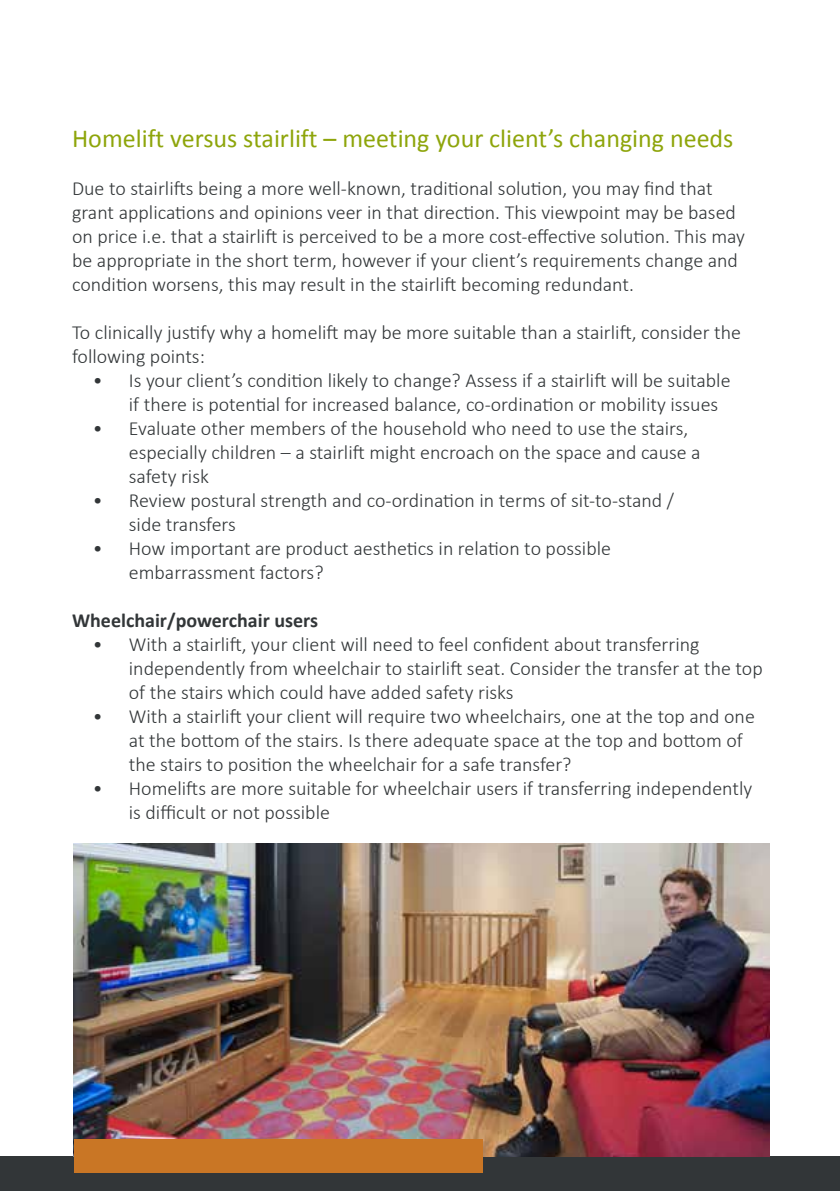
<style>
.page{position:relative;width:840px;height:1191px;background:#fff}
.page>*{position:absolute;margin:0;border:0;box-sizing:border-box;transform-origin:0 0}
.t1{font:26px "Calibri";color:#8ea50b}
.t2{font:300 20px/24px "Calibri";color:#323638}
.t3{font:700 20px "Calibri";color:#323638}
</style>
<div class="page">
<div style="left:0;top:1156px;width:839px;height:35px;background:#323638"></div>
<img style="left:74px;top:843px;width:694px;height:314px">
<div style="left:74px;top:1139px;width:408px;height:34px;background:#c97625"></div>
<h1 class="t1" style="left:72px;top:122px;width:662px">Homelift versus stairlift – meeting your client’s changing needs</h1>
<p class="t2" style="left:72px;top:176px;width:674px">Due to stairlifts being a more well-known, traditional solution, you may find that grant applications and opinions veer in that direction. This viewpoint may be based on price i.e. that a stairlift is perceived to be a more cost-effective solution. This may be appropriate in the short term, however if your client’s requirements change and condition worsens, this may result in the stairlift becoming redundant.</p>
<p class="t2" style="left:72px;top:320px;width:670px">To clinically justify why a homelift may be more suitable than a stairlift, consider the following points:</p>
<p class="t2" style="left:129px;top:368px;width:603px;text-indent:-36px">• Is your client’s condition likely to change? Assess if a stairlift will be suitable if there is potential for increased balance, co-ordination or mobility issues</p>
<p class="t2" style="left:129px;top:416px;width:573px;text-indent:-36px">• Evaluate other members of the household who need to use the stairs, especially children – a stairlift might encroach on the space and cause a safety risk</p>
<p class="t2" style="left:129px;top:488px;width:546px;text-indent:-36px">• Review postural strength and co-ordination in terms of sit-to-stand / side transfers</p>
<p class="t2" style="left:129px;top:536px;width:483px;text-indent:-36px">• How important are product aesthetics in relation to possible embarrassment factors?</p>
<p class="t3" style="left:72px;top:607px;width:247px">Wheelchair/powerchair users</p>
<p class="t2" style="left:129px;top:632px;width:635px;text-indent:-36px">• With a stairlift, your client will need to feel confident about transferring independently from wheelchair to stairlift seat. Consider the transfer at the top of the stairs which could have added safety risks</p>
<p class="t2" style="left:129px;top:704px;width:627px;text-indent:-36px">• With a stairlift your client will require two wheelchairs, one at the top and one at the bottom of the stairs. Is there adequate space at the top and bottom of the stairs to position the wheelchair for a safe transfer?</p>
<p class="t2" style="left:129px;top:776px;width:624px;text-indent:-36px">• Homelifts are more suitable for wheelchair users if transferring independently is difficult or not possible</p>
</div>
